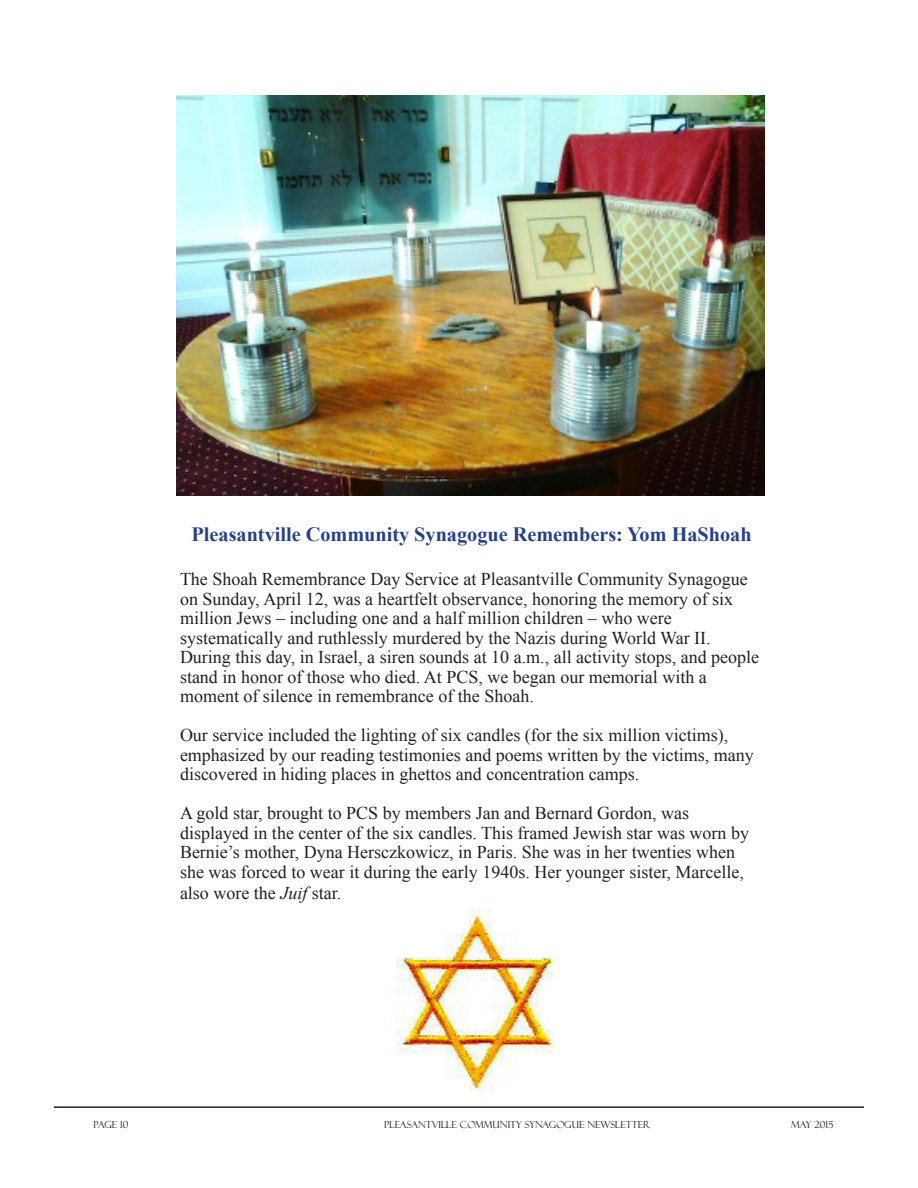
<style>
.page{position:relative;width:918px;height:1188px;background:#fff}
.page>*{position:absolute;margin:0;border:0;box-sizing:border-box;transform-origin:0 0}
.t1{font:700 20.25px "Times New Roman";color:#253f8e}
.t2{font:18px/19.5px "Times New Roman";color:#231f20}
.t3{font:9.75px "Felix Titling";color:#231f20}
.s1{font-style:italic}
</style>
<div class="page">
<hr style="left:54px;top:1106px;width:810px;height:2px;background:#231f20">
<img style="left:176px;top:95px;width:589px;height:400px">
<img style="left:396px;top:909px;width:164px;height:184px">
<p class="t1" style="left:192px;top:520px;width:562px">Pleasantville Community Synagogue Remembers: Yom HaShoah</p>
<p class="t2" style="left:180px;top:569px;width:569px">The Shoah Remembrance Day Service at Pleasantville Community Synagogue on Sunday, April 12, was a heartfelt observance, honoring the memory of six million Jews – including one and a half million children – who were</p>
<p class="t2" style="left:180px;top:628px;width:532px">systematically and ruthlessly murdered by the Nazis during World War II.</p>
<p class="t2" style="left:180px;top:647px;width:581px">During this day, in Israel, a siren sounds at 10 a.m., all activity stops, and people stand in honor of those who died. At PCS, we began our memorial with a</p>
<p class="t2" style="left:180px;top:686px;width:355px">moment of silence in remembrance of the Shoah.</p>
<p class="t2" style="left:180px;top:725px;width:575px">Our service included the lighting of six candles (for the six million victims), emphasized by our reading testimonies and poems written by the victims, many discovered in hiding places in ghettos and concentration camps.</p>
<p class="t2" style="left:180px;top:803px;width:511px">A gold star, brought to PCS by members Jan and Bernard Gordon, was</p>
<p class="t2" style="left:180px;top:822px;width:571px;line-height:20px">displayed in the center of the six candles. This framed Jewish star was worn by Bernie’s mother, Dyna Hersczkowicz, in Paris. She was in her twenties when she was forced to wear it during the early 1940s. Her younger sister, Marcelle, also wore the <span class="s1">Juif</span> star.</p>
<p class="t3" style="left:94px;top:1119px;width:36px">PAGE 10</p>
<p class="t3" style="left:384px;top:1119px;width:268px">PLEASANTVILLE COMMUNITY SYNAGOGUE NEWSLETTER</p>
<p class="t3" style="left:791px;top:1119px;width:44px">MAY 2015</p>
</div>
